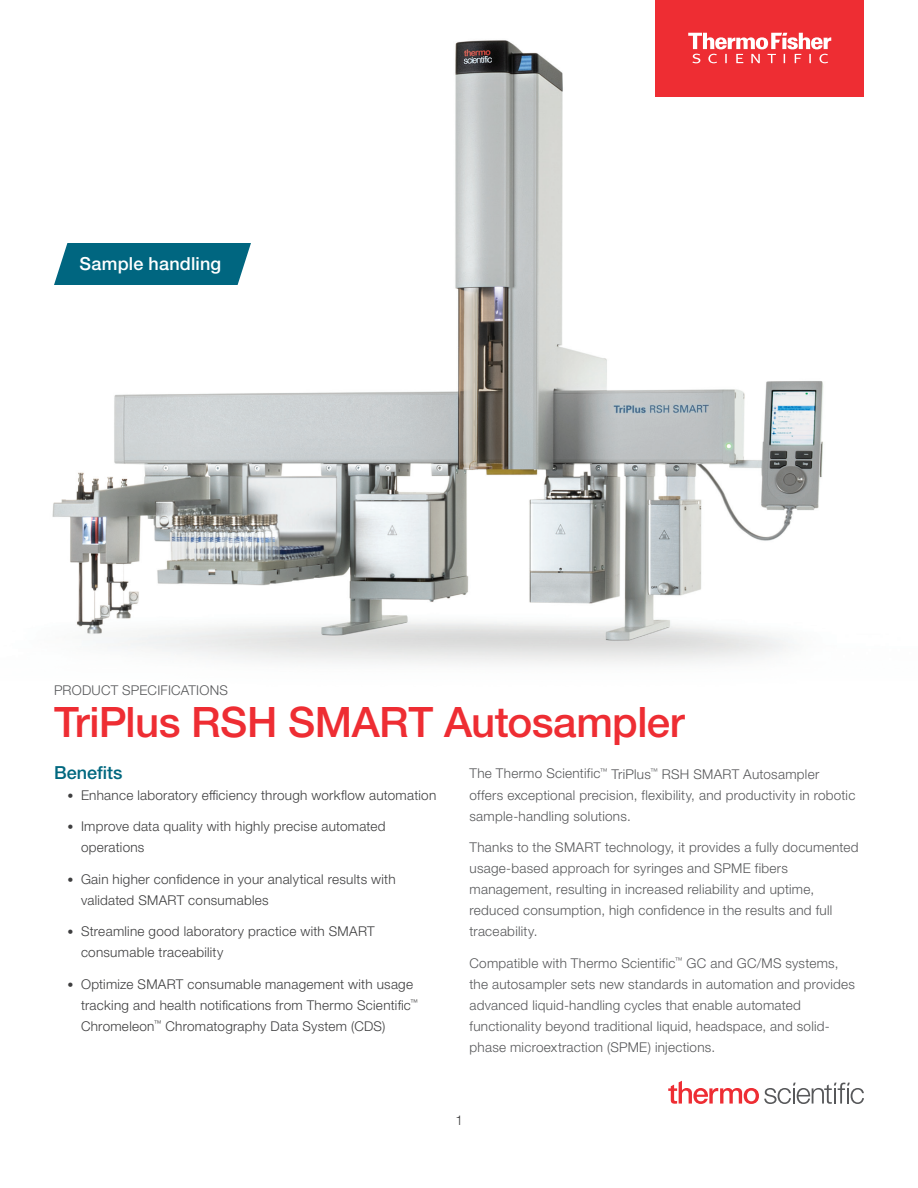
<style>
.page{position:relative;width:918px;height:1188px;background:#fff}
.page>*{position:absolute;margin:0;border:0;box-sizing:border-box;transform-origin:0 0}
.t1{font:500 42px "Helvetica Neue LTW1 G";letter-spacing:-.015em;color:#ee2d33}
.t2{font:500 18px "Helvetica Neue LTW1 G";letter-spacing:.01em;color:#fff}
.t3{font:500 18px "Helvetica Neue LTW1 G";color:#00687f}
.t4{font:300 13.5px/21px "Helvetica Neue LTW1 G";letter-spacing:.02em;color:#57585a}
.t5{font:300 13.5px/21px "Helvetica Neue LTW1 G";letter-spacing:.02em;color:#3e3e3f}
.s1{font-size:12px}
</style>
<div class="page">
<svg style="left:668px;top:1081px;width:196px;height:23px"></svg>
<img style="left:52px;top:0;width:812px;height:664px">
<svg style="left:54px;top:243px;width:197px;height:42px;background:#117088"></svg>
<div style="left:656px;top:0;width:208px;height:96px;background:#ee2d33"></div>
<svg style="left:688px;top:33px;width:143px;height:30px"></svg>
<h2 class="t2" style="left:80px;top:253px;width:143px">Sample handling</h2>
<p class="t4" style="left:54px;top:679px;width:176px">PRODUCT SPECIFICATIONS</p>
<h1 class="t1" style="left:54px;top:696px;width:632px">TriPlus RSH SMART Autosampler</h1>
<h2 class="t3" style="left:54px;top:761px;width:70px">Benefits</h2>
<p class="t5" style="left:68px;top:784px;width:370px"><span class="s1">•</span> Enhance laboratory efficiency through workflow automation</p>
<p class="t5" style="left:81px;top:816px;width:306px;text-indent:-14px"><span class="s1">•</span> Improve data quality with highly precise automated operations</p>
<p class="t5" style="left:81px;top:868px;width:316px;text-indent:-14px"><span class="s1">•</span> Gain higher confidence in your analytical results with validated SMART consumables</p>
<p class="t5" style="left:81px;top:921px;width:295px;text-indent:-14px"><span class="s1">•</span> Streamline good laboratory practice with SMART consumable traceability</p>
<p class="t5" style="left:81px;top:973px;width:338px;text-indent:-14px"><span class="s1">•</span> Optimize SMART consumable management with usage tracking and health notifications from Thermo Scientific<sup>™<br></sup>Chromeleon<sup>™</sup> Chromatography Data System (CDS)</p>
<p class="t4" style="left:469px;top:763px;width:387px">The Thermo Scientific<sup>™</sup> TriPlus<sup>™</sup> RSH SMART Autosampler offers exceptional precision, flexibility, and productivity in robotic sample-handling solutions.</p>
<p class="t4" style="left:469px;top:837px;width:391px">Thanks to the SMART technology, it provides a fully documented usage-based approach for syringes and SPME fibers management, resulting in increased reliability and uptime, reduced consumption, high confidence in the results and full traceability.</p>
<p class="t4" style="left:469px;top:952px;width:387px">Compatible with Thermo Scientific<sup>™</sup> GC and GC/MS systems, the autosampler sets new standards in automation and provides advanced liquid-handling cycles that enable automated functionality beyond traditional liquid, headspace, and solid&shy;phase microextraction (SPME) injections.</p>
<p class="t5" style="left:456px;top:1110px;width:9px">1</p>
</div>
